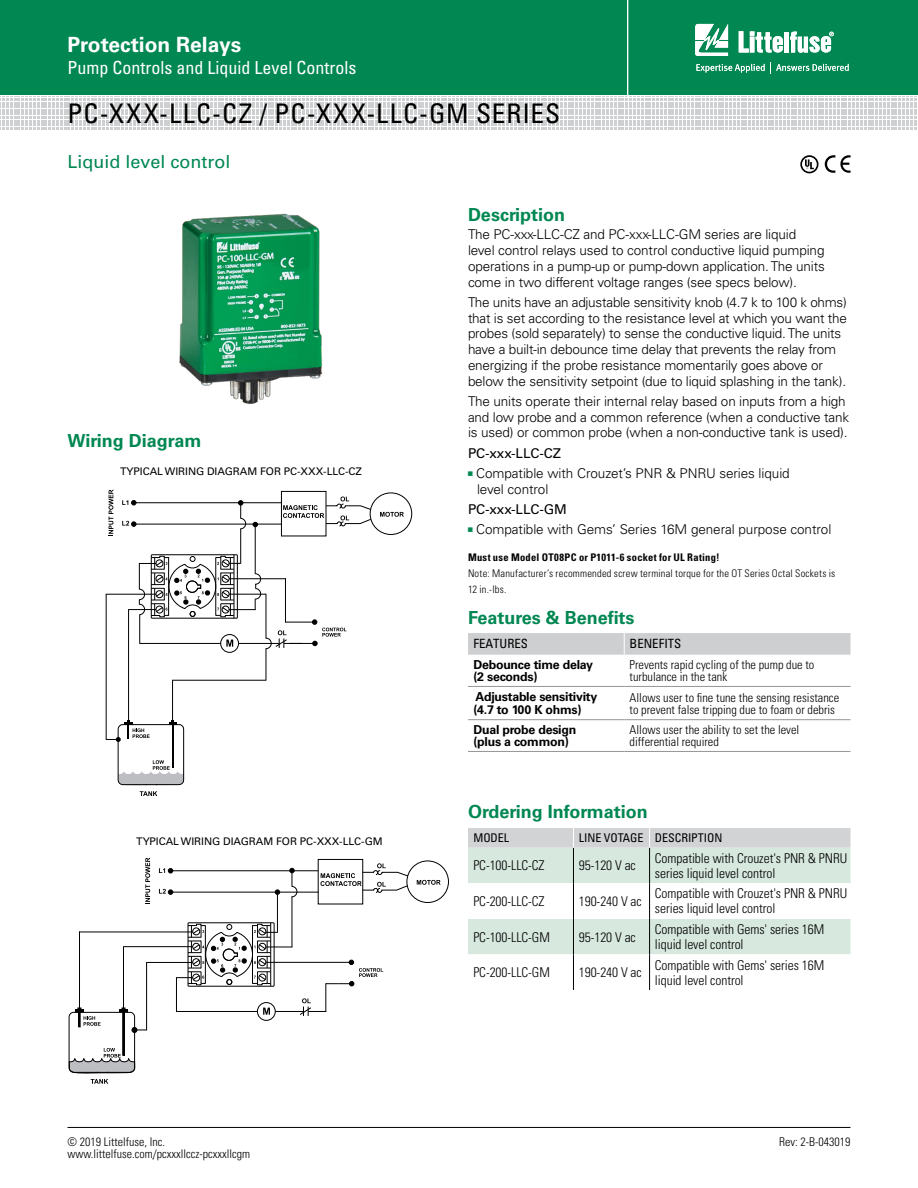
<style>
.page{position:relative;width:918px;height:1188px;background:#fff}
.page>*{position:absolute;margin:0;border:0;box-sizing:border-box;transform-origin:0 0}
.SERIES{font:condensed 27px "Univers LT Std";letter-spacing:.05em;color:#000}
.t1{font:700 21px "Univers LT Std";color:#fff}
.Facts_Subhead{font:700 18px "Univers LT Std";color:#008752}
.t2{font:condensed 18px "Univers LT Std";color:#fff}
.Title_text{font:18px "Univers LT Std";color:#008752}
.Body_text{font:300 13.5px/15.8px "Univers LT Std";letter-spacing:-.01em;color:#000}
.Ordering_Info_text{font:300 condensed 13.5px/15px "Univers LT Std";letter-spacing:-.005em;color:#000}
.Body_text-2{font:13.5px "Univers LT Std";letter-spacing:-.005em;color:#000}
.SubTitleTOC{font:condensed 12.75px "Univers LT Std";color:#000}
.Benefits_text{font:300 condensed 12.3px/12px "Univers LT Std";color:#000}
.features_text{font:700 12.3px/12px "Univers LT Std";letter-spacing:-.02em;color:#000}
.t3{font:300 condensed 12px "Univers LT Std";color:#000}
.Order_info_chart_hea{font:condensed 12px "Univers LT Std";letter-spacing:-.005em;color:#000}
.Notes{font:300 condensed 10.5px/15.8px "Univers LT Std";letter-spacing:.02em;color:#000}
.Diagram_subhead{font:10.5px "Univers LT Std";letter-spacing:-.005em;color:#000}
.s1{font-weight:700}
</style>
<div class="page">
<div style="left:0;top:0;width:918px;height:95px;background:#008752"></div>
<hr style="left:68px;top:1127px;width:782px;height:1px;background:#000">
<svg style="left:0;top:96px;width:917px;height:34px"></svg>
<hr style="left:627px;top:0;width:1px;height:98px;background:#fff">
<svg style="left:695px;top:24px;width:33px;height:32px"></svg>
<div style="left:784px;top:32px;width:5px;height:21px;background:#fff"></div>
<svg style="left:790px;top:32px;width:44px;height:21px"></svg>
<svg style="left:739px;top:31px;width:44px;height:22px"></svg>
<svg style="left:696px;top:62px;width:153px;height:11px"></svg>
<img style="left:179px;top:213px;width:144px;height:191px">
<hr style="left:468px;top:686px;width:156px;height:1px;background:#939598">
<hr style="left:624px;top:686px;width:226px;height:1px;background:#939598">
<hr style="left:468px;top:719px;width:156px;height:1px;background:#939598">
<hr style="left:624px;top:719px;width:226px;height:1px;background:#939598">
<hr style="left:468px;top:751px;width:156px;height:1px;background:#939598">
<hr style="left:624px;top:751px;width:226px;height:1px;background:#939598">
<div style="left:468px;top:633px;width:382px;height:22px;background:#cdcfd0"></div>
<svg style="left:825px;top:155px;width:26px;height:18px"></svg>
<svg style="left:800px;top:155px;width:19px;height:18px"></svg>
<hr style="left:123px;top:946px;width:70px;height:1px;background:#000">
<hr style="left:79px;top:932px;width:114px;height:1px;background:#000">
<hr style="left:123px;top:947px;width:1px;height:61px;background:#000">
<hr style="left:79px;top:932px;width:1px;height:76px;background:#000">
<hr style="left:146px;top:962px;width:1px;height:68px;background:#000">
<hr style="left:147px;top:962px;width:46px;height:1px;background:#000">
<hr style="left:171px;top:870px;width:147px;height:1px;background:#000">
<svg style="left:275px;top:889px;width:5px;height:6px"></svg>
<div style="left:257px;top:1002px;width:19px;height:19px;border:1px solid #000;border-radius:50%"></div>
<hr style="left:277px;top:892px;width:1px;height:41px;background:#000">
<hr style="left:171px;top:892px;width:148px;height:1px;background:#000">
<div style="left:318px;top:859px;width:45px;height:45px;border:1px solid #000"></div>
<svg style="left:145px;top:858px;width:5px;height:46px"></svg>
<div style="left:406px;top:861px;width:43px;height:42px;border:1px solid #000;border-radius:50%"></div>
<hr style="left:292px;top:896px;width:1px;height:51px;background:#000">
<svg style="left:289px;top:868px;width:9px;height:30px"></svg>
<svg style="left:417px;top:880px;width:24px;height:5px"></svg>
<svg style="left:159px;top:868px;width:14px;height:5px"></svg>
<svg style="left:159px;top:889px;width:14px;height:6px"></svg>
<svg style="left:68px;top:1008px;width:79px;height:76px"></svg>
<svg style="left:176px;top:922px;width:207px;height:94px"></svg>
<svg style="left:321px;top:863px;width:88px;height:30px"></svg>
<hr style="left:172px;top:680px;width:1px;height:40px;background:#000">
<hr style="left:128px;top:609px;width:1px;height:111px;background:#000">
<hr style="left:106px;top:594px;width:1px;height:146px;background:#000">
<hr style="left:106px;top:594px;width:50px;height:1px;background:#000">
<hr style="left:134px;top:502px;width:147px;height:1px;background:#000">
<svg style="left:253px;top:522px;width:5px;height:5px"></svg>
<div style="left:220px;top:634px;width:19px;height:19px;border:1px solid #000;border-radius:50%"></div>
<hr style="left:240px;top:529px;width:1px;height:35px;background:#000">
<hr style="left:134px;top:524px;width:148px;height:1px;background:#000">
<div style="left:281px;top:491px;width:45px;height:45px;border:1px solid #000"></div>
<svg style="left:109px;top:490px;width:4px;height:46px"></svg>
<div style="left:370px;top:492px;width:42px;height:43px;border:1px solid #000;border-radius:50%"></div>
<hr style="left:255px;top:525px;width:1px;height:49px;background:#000">
<svg style="left:238px;top:500px;width:9px;height:30px"></svg>
<svg style="left:380px;top:512px;width:24px;height:5px"></svg>
<svg style="left:122px;top:500px;width:14px;height:5px"></svg>
<svg style="left:122px;top:521px;width:14px;height:6px"></svg>
<svg style="left:106px;top:720px;width:79px;height:76px"></svg>
<hr style="left:172px;top:680px;width:94px;height:1px;background:#000">
<hr style="left:266px;top:648px;width:1px;height:33px;background:#000">
<svg style="left:129px;top:554px;width:217px;height:95px"></svg>
<svg style="left:283px;top:497px;width:89px;height:30px"></svg>
<svg style="left:468px;top:828px;width:382px;height:162px"></svg>
<h2 class="t1" style="left:68px;top:33px;width:175px">Protection Relays</h2>
<h3 class="t2" style="left:68px;top:56px;width:290px">Pump Controls and Liquid Level Controls</h3>
<p class="SERIES" style="left:68px;top:96px;width:494px">PC-XXX-LLC-CZ / PC-XXX-LLC-GM SERIES</p>
<p class="Title_text" style="left:68px;top:151px;width:165px">Liquid level control</p>
<p class="Facts_Subhead" style="left:68px;top:430px;width:135px">Wiring Diagram</p>
<p class="Diagram_subhead" style="left:120px;top:465px;width:243px">TYPICAL WIRING DIAGRAM FOR PC-XXX-LLC-CZ</p>
<p class="Diagram_subhead" style="left:136px;top:835px;width:248px">TYPICAL WIRING DIAGRAM FOR PC-XXX-LLC-GM</p>
<p class="t3" style="left:68px;top:1134px;width:99px">© 2019 Littelfuse, Inc.</p>
<p class="t3" style="left:68px;top:1146px;width:184px">www.littelfuse.com/pcxxxllccz-pcxxxllcgm</p>
<p class="Facts_Subhead" style="left:468px;top:204px;width:99px">Description</p>
<p class="Body_text" style="left:468px;top:227px;width:358px">The PC-xxx-LLC-CZ and PC-xxx-LLC-GM series are liquid level control relays used to control conductive liquid pumping operations in a pump-up or pump-down application. The units come in two different voltage ranges (see specs below).</p>
<p class="Body_text" style="left:468px;top:294px;width:380px">The units have an adjustable sensitivity knob (4.7 k to 100 k ohms) that is set according to the resistance level at which you want the probes (sold separately) to sense the conductive liquid. The units have a built-in debounce time delay that prevents the relay from energizing if the probe resistance momentarily goes above or below the sensitivity setpoint (due to liquid splashing in the tank).</p>
<p class="Body_text" style="left:468px;top:393px;width:383px">The units operate their internal relay based on inputs from a high and low probe and a common reference (when a conductive tank is used) or common probe (when a non-conductive tank is used).</p>
<p class="Body_text-2" style="left:468px;top:445px;width:95px">PC-xxx-LLC-CZ</p>
<p class="Body_text" style="left:476px;top:465px;width:315px">Compatible with Crouzet’s PNR &amp; PNRU series liquid level control</p>
<p class="Body_text-2" style="left:468px;top:501px;width:101px">PC-xxx-LLC-GM</p>
<p class="Body_text" style="left:476px;top:521px;width:357px">Compatible with Gems’ Series 16M general purpose control</p>
<p class="Notes" style="left:468px;top:550px;width:369px"><span class="s1">Must use Model OT08PC or P1011-6 socket for UL Rating!<br></span>Note: Manufacturer’s recommended screw terminal torque for the OT Series Octal Sockets is<br>12 in.-lbs.</p>
<p class="Facts_Subhead" style="left:468px;top:607px;width:168px">Features &amp; Benefits</p>
<p class="SubTitleTOC" style="left:473px;top:636px;width:56px">FEATURES</p>
<p class="SubTitleTOC" style="left:630px;top:636px;width:53px">BENEFITS</p>
<p class="features_text" style="left:473px;top:659px;width:121px">Debounce time delay (2 seconds)</p>
<p class="Benefits_text" style="left:630px;top:659px;width:186px">Prevents rapid cycling of the pump due to turbulance in the tank</p>
<p class="features_text" style="left:473px;top:690px;width:125px;line-height:13.5px">Adjustable sensitivity (4.7 to 100 K ohms)</p>
<p class="Benefits_text" style="left:630px;top:691px;width:211px">Allows user to fine tune the sensing resistance to prevent false tripping due to foam or debris</p>
<p class="features_text" style="left:473px;top:724px;width:104px">Dual probe design (plus a common)</p>
<p class="Benefits_text" style="left:630px;top:724px;width:171px">Allows user the ability to set the level differential required</p>
<p class="Facts_Subhead" style="left:468px;top:801px;width:181px">Ordering Information</p>
<p class="Order_info_chart_hea" style="left:473px;top:830px;width:37px">MODEL</p>
<p class="Order_info_chart_hea" style="left:579px;top:830px;width:66px">LINE VOTAGE</p>
<p class="Order_info_chart_hea" style="left:655px;top:830px;width:69px">DESCRIPTION</p>
<p class="Ordering_Info_text" style="left:473px;top:858px;width:73px">PC-100-LLC-CZ</p>
<p class="Ordering_Info_text" style="left:579px;top:858px;width:59px">95-120 V ac</p>
<p class="Ordering_Info_text" style="left:655px;top:851px;width:194px">Compatible with Crouzet's PNR &amp; PNRU series liquid level control</p>
<p class="Ordering_Info_text" style="left:473px;top:894px;width:73px">PC-200-LLC-CZ</p>
<p class="Ordering_Info_text" style="left:579px;top:894px;width:64px">190-240 V ac</p>
<p class="Ordering_Info_text" style="left:655px;top:886px;width:194px">Compatible with Crouzet's PNR &amp; PNRU series liquid level control</p>
<p class="Ordering_Info_text" style="left:473px;top:929px;width:78px">PC-100-LLC-GM</p>
<p class="Ordering_Info_text" style="left:579px;top:929px;width:59px">95-120 V ac</p>
<p class="Ordering_Info_text" style="left:655px;top:922px;width:171px">Compatible with Gems' series 16M liquid level control</p>
<p class="Ordering_Info_text" style="left:473px;top:965px;width:78px">PC-200-LLC-GM</p>
<p class="Ordering_Info_text" style="left:579px;top:965px;width:64px">190-240 V ac</p>
<p class="Ordering_Info_text" style="left:655px;top:957px;width:171px">Compatible with Gems' series 16M liquid level control</p>
<p class="t3" style="left:779px;top:1134px;width:73px">Rev: 2-B-043019</p>
</div>
